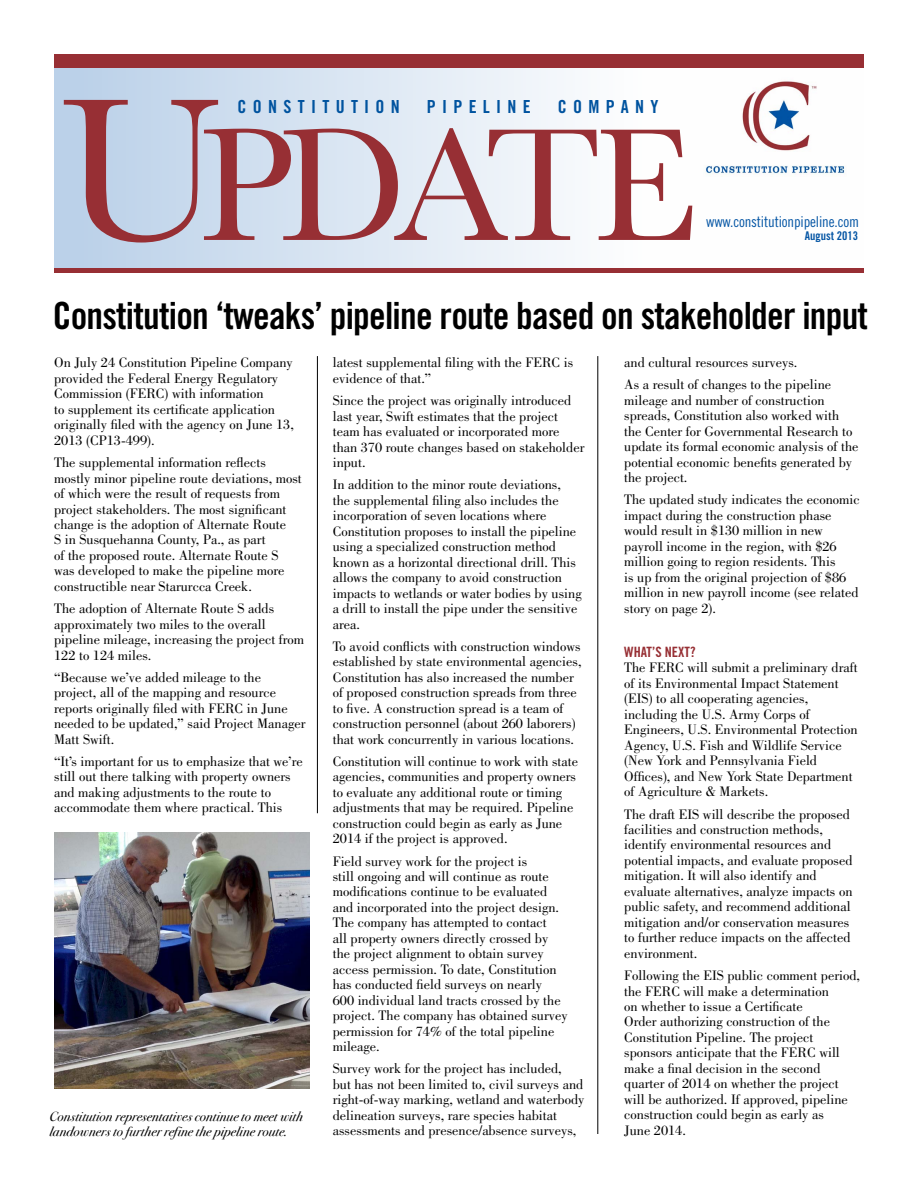
<style>
.page{position:relative;width:918px;height:1188px;background:#fff}
.page>*{position:absolute;margin:0;border:0;box-sizing:border-box;transform-origin:0 0}
.t1{font:166.5px "Baskerville";letter-spacing:-.075em;color:#972f34}
.t2{font:37.5px "Trade Gothic Bold Cond Twenty";letter-spacing:-.02em;color:#000}
.t3{font:18px "Trade Gothic Bold Cond Twenty";letter-spacing:.35em;color:#00539f}
.t4{font:15px "Trade Gothic Cond Eighteen";letter-spacing:-.01em;color:#0455a4}
.t5{font:14.25px/15.5px "Bodoni";color:#000}
.t6{font:14.25px "Trade Gothic Bold Cond Twenty";color:#972f34}
.t7{font:13.5px/15px "Bodoni Svty Two ITCTT Book Ita";letter-spacing:.01em;color:#000}
.t8{font:12px "Trade Gothic Bold Cond Twenty";color:#0455a4}
.s1{font-size:211.5px}
</style>
<div class="page">
<hr style="left:597px;top:356px;width:1px;height:778px;background:#000">
<hr style="left:317px;top:356px;width:1px;height:457px;background:#000">
<div style="left:54px;top:68px;width:810px;height:201px;background:linear-gradient(to right,#bdd2ea,#fff)"></div>
<div style="left:54px;top:54px;width:810px;height:14px;background:#972f34"></div>
<hr style="left:54px;top:269px;width:810px;height:4px;background:#972f34">
<img style="left:737px;top:78px;width:87px;height:76px">
<img style="left:704px;top:162px;width:142px;height:15px">
<img style="left:54px;top:832px;width:255px;height:257px">
<p class="t3" style="left:238px;top:95px;width:164px">Constitution</p>
<p class="t3" style="left:427px;top:95px;width:106px">pipeline</p>
<p class="t3" style="left:558px;top:95px;width:102px">c ompany</p>
<h1 class="t1" style="left:60px;top:88px;width:639px"><span class="s1">U</span>PDATE</h1>
<p class="t4" style="left:706px;top:213px;width:154px">www.constitutionpipeline.com</p>
<p class="t8" style="left:805px;top:228px;width:55px">August 2013</p>
<h2 class="t2" style="left:53px;top:293px;width:817px">Constitution ‘tweaks’ pipeline route based on stakeholder input</h2>
<p class="t5" style="left:54px;top:355px;width:241px">On July 24 Constitution Pipeline Company provided the Federal Energy Regulatory Commission (FERC) with information<br>to supplement its certificate application originally filed with the agency on June 13, 2013 (CP13-499).</p>
<p class="t5" style="left:54px;top:455px;width:249px">The supplemental information reflects mostly minor pipeline route deviations, most of which were the result of requests from project stakeholders. The most significant change is the adoption of Alternate Route<br>S in Susquehanna County, Pa., as part<br>of the proposed route. Alternate Route S was developed to make the pipeline more constructible near Starurcca Creek.</p>
<p class="t5" style="left:54px;top:601px;width:252px">The adoption of Alternate Route S adds approximately two miles to the overall pipeline mileage, increasing the project from 122 to 124 miles.</p>
<p class="t5" style="left:54px;top:669px;width:253px">“Because we’ve added mileage to the project, all of the mapping and resource reports originally filed with FERC in June needed to be updated,” said Project Manager Matt Swift.</p>
<p class="t5" style="left:54px;top:753px;width:250px">“It’s important for us to emphasize that we’re still out there talking with property owners and making adjustments to the route to accommodate them where practical. This</p>
<p class="t7" style="left:50px;top:1109px;width:255px">Constitution representatives continue to meet with landowners to further refine the pipeline route.</p>
<p class="t5" style="left:333px;top:355px;width:242px">latest supplemental filing with the FERC is evidence of that.”</p>
<p class="t5" style="left:333px;top:393px;width:253px">Since the project was originally introduced last year, Swift estimates that the project team has evaluated or incorporated more than 370 route changes based on stakeholder input.</p>
<p class="t5" style="left:333px;top:477px;width:250px">In addition to the minor route deviations, the supplemental filing also includes the incorporation of seven locations where Constitution proposes to install the pipeline using a specialized construction method known as a horizontal directional drill. This allows the company to avoid construction impacts to wetlands or water bodies by using a drill to install the pipe under the sensitive area.</p>
<p class="t5" style="left:333px;top:638px;width:250px">To avoid conflicts with construction windows established by state environmental agencies, Constitution has also increased the number of proposed construction spreads from three to five. A construction spread is a team of construction personnel (about 260 laborers) that work concurrently in various locations.</p>
<p class="t5" style="left:333px;top:753px;width:247px">Constitution will continue to work with state agencies, communities and property owners to evaluate any additional route or timing adjustments that may be required. Pipeline construction could begin as early as June 2014 if the project is approved.</p>
<p class="t5" style="left:333px;top:853px;width:237px">Field survey work for the project is<br>still ongoing and will continue as route modifications continue to be evaluated and incorporated into the project design.<br>The company has attempted to contact<br>all property owners directly crossed by the project alignment to obtain survey access permission. To date, Constitution has conducted field surveys on nearly<br>600 individual land tracts crossed by the project. The company has obtained survey permission for 74% of the total pipeline mileage.</p>
<p class="t5" style="left:333px;top:1061px;width:253px">Survey work for the project has included,<br>but has not been limited to, civil surveys and right-of-way marking, wetland and waterbody delineation surveys, rare species habitat assessments and presence/absence surveys,</p>
<p class="t5" style="left:624px;top:351px;width:208px;line-height:22.2px">and cultural resources surveys.<br>As a result of changes to the pipeline</p>
<p class="t5" style="left:624px;top:392px;width:236px">mileage and number of construction spreads, Constitution also worked with the Center for Governmental Research to update its formal economic analysis of the potential economic benefits generated by the project.</p>
<p class="t5" style="left:624px;top:492px;width:237px">The updated study indicates the economic impact during the construction phase would result in $130 million in new payroll income in the region, with $26 million going to region residents. This<br>is up from the original projection of $86 million in new payroll income (see related story on page 2).</p>
<p class="t6" style="left:624px;top:643px;width:73px">What’s Next?</p>
<p class="t5" style="left:624px;top:660px;width:235px">The FERC will submit a preliminary draft of its Environmental Impact Statement (EIS) to all cooperating agencies, including the U.S. Army Corps of Engineers, U.S. Environmental Protection Agency, U.S. Fish and Wildlife Service (New York and Pennsylvania Field Offices), and New York State Department of Agriculture &amp; Markets.</p>
<p class="t5" style="left:624px;top:806px;width:230px">The draft EIS will describe the proposed facilities and construction methods, identify environmental resources and potential impacts, and evaluate proposed mitigation. It will also identify and evaluate alternatives, analyze impacts on public safety, and recommend additional mitigation and/or conservation measures to further reduce impacts on the affected environment.</p>
<p class="t5" style="left:624px;top:968px;width:237px">Following the EIS public comment period, the FERC will make a determination<br>on whether to issue a Certificate<br>Order authorizing construction of the Constitution Pipeline. The project sponsors anticipate that the FERC will make a final decision in the second quarter of 2014 on whether the project will be authorized. If approved, pipeline construction could begin as early as<br>June 2014.</p>
</div>
